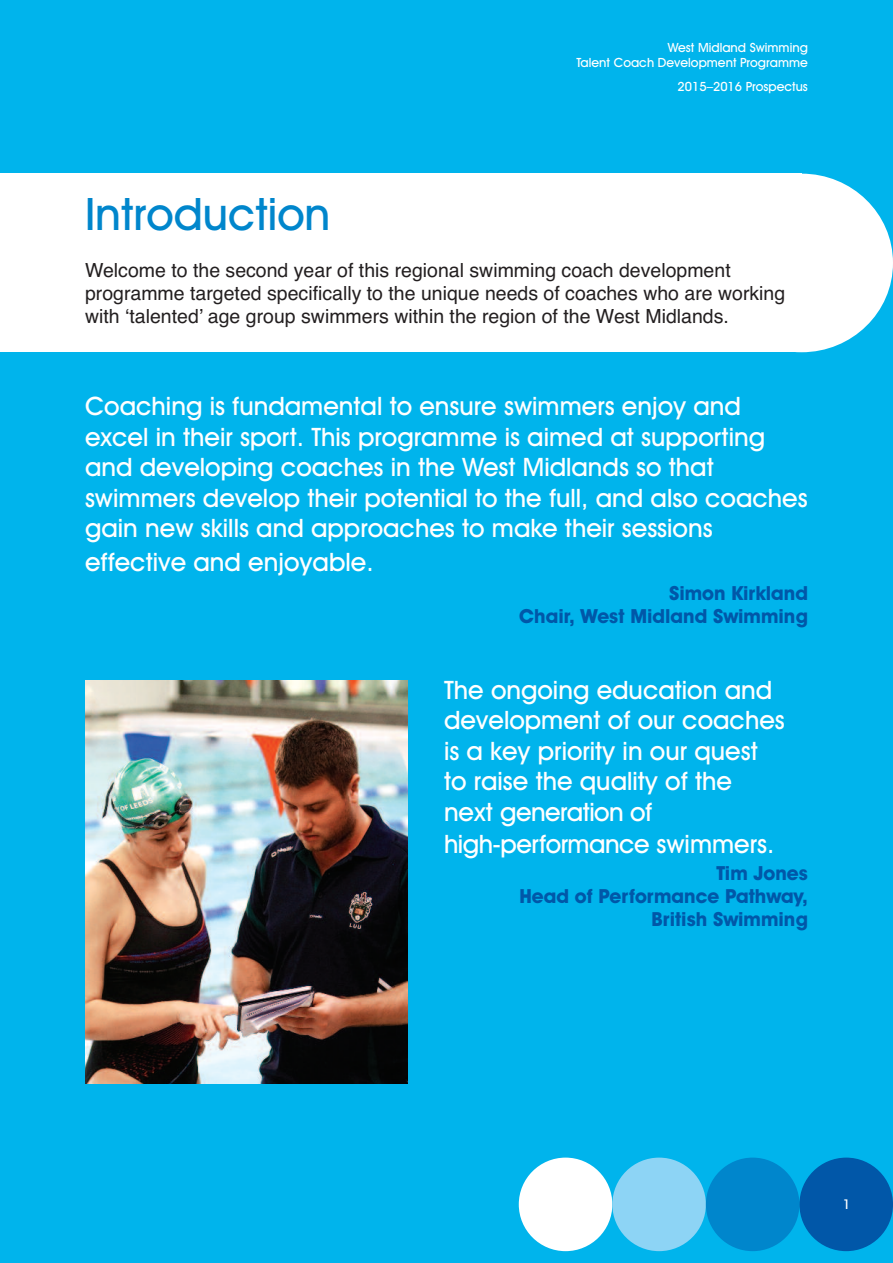
<style>
.page{position:relative;width:893px;height:1263px;background:#00b4ec}
.page>*{position:absolute;margin:0;border:0;box-sizing:border-box;transform-origin:0 0}
.t1{font:500 45px "Avant Garde IT Cby BT";color:#0086cc}
.t2{font:500 25.5px/30.8px "Avant Garde IT Cby BT";color:#fff}
.t3{font:19.5px/23.4px "Helvetica";color:#231f20}
.t4{font:700 19.5px/23.4px "Avant Garde IT Cby BT";color:#0157a8;text-align:right}
.t5{font:500 13.5px "Avant Garde IT Cby BT";color:#fff}
.t6{font:500 12.75px/15.3px "Avant Garde IT Cby BT";color:#fff;text-align:right}
</style>
<div class="page">
<div style="left:0;top:174px;width:801px;height:178px;background:#fff"></div>
<div style="left:710px;top:174px;width:183px;height:178px;background:#fff;border-radius:50%"></div>
<div style="left:519px;top:1157px;width:93px;height:94px;background:#fff;border-radius:50%"></div>
<div style="left:612px;top:1157px;width:94px;height:94px;background:#8dd4f5;border-radius:50%"></div>
<div style="left:706px;top:1157px;width:93px;height:94px;background:#0086cc;border-radius:50%"></div>
<div style="left:799px;top:1157px;width:94px;height:94px;background:#0157a8;border-radius:50%"></div>
<img style="left:85px;top:680px;width:322px;height:404px">
<p class="t6" style="left:576px;top:40px;width:233px">West Midland Swimming<br>Talent Coach Development Programme</p>
<p class="t6" style="left:677px;top:80px;width:132px">2015–2016 Prospectus</p>
<h1 class="t1" style="left:85px;top:198px;width:247px">Introduction</h1>
<p class="t3" style="left:85px;top:258px;width:702px">Welcome to the second year of this regional swimming coach development programme targeted specifically to the unique needs of coaches who are working with ‘talented’ age group swimmers within the region of the West Midlands.</p>
<p class="t2" style="left:85px;top:393px;width:724px">Coaching is fundamental to ensure swimmers enjoy and excel in their sport. This programme is aimed at supporting and developing coaches in the West Midlands so that swimmers develop their potential to the full, and also coaches gain new skills and approaches to make their sessions</p>
<p class="t2" style="left:85px;top:549px;width:290px">effective and enjoyable.</p>
<p class="t4" style="left:519px;top:583px;width:290px">Simon Kirkland<br>Chair, West Midland Swimming</p>
<p class="t2" style="left:444px;top:676px;width:342px">The ongoing education and development of our coaches is a key priority in our quest to raise the quality of the next generation of high-performance swimmers.</p>
<p class="t4" style="left:519px;top:863px;width:290px">Tim Jones<br>Head of Performance Pathway,<br>British Swimming</p>
<p class="t5" style="left:843px;top:1199px;width:9px">1</p>
</div>
